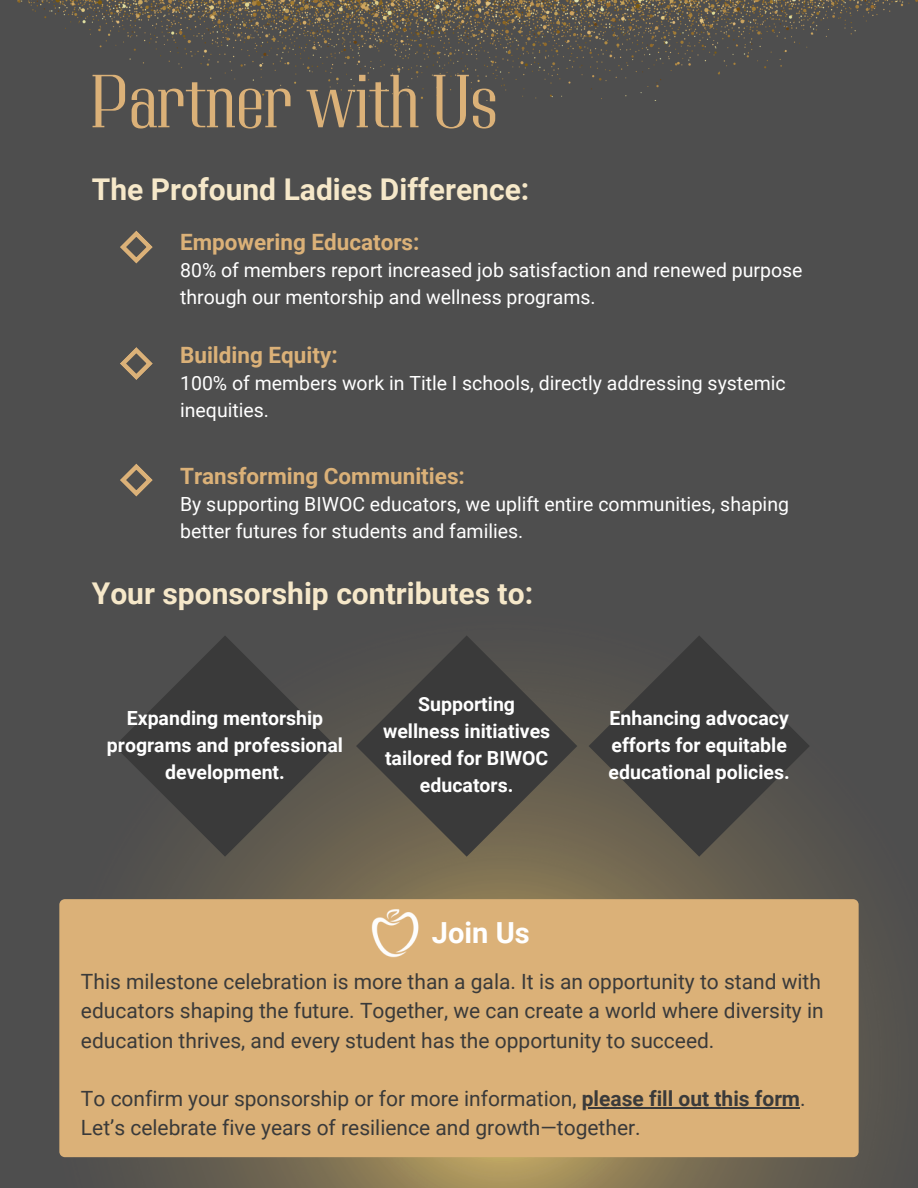
<style>
.page{position:relative;width:918px;height:1188px;background:#4e4e4e}
.page>*{position:absolute;margin:0;border:0;box-sizing:border-box;transform-origin:0 0}
.t1{font:75px "Adirek Serif 400";color:#dbb178}
.t2{font:700 30px "Roboto";color:#f6e8c9}
.t3{font:700 29.1px "Roboto";color:#fff}
.t4{font:700 22.5px "Roboto";color:#dbb178}
.t5{font:21px/29.2px "Roboto";color:#3a3a3a}
.t6{font:19.5px/27px "Roboto";color:#fff}
.t7{font:700 19.5px/27px "Roboto";color:#fff;text-align:center}
.s1{font-weight:700}
</style>
<div class="page">
<img style="left:17px;top:0;width:901px;height:101px">
<img style="left:64px;top:704px;width:810px;height:484px">
<div style="left:59px;top:899px;width:800px;height:258px;background:#dbb178"></div>
<svg style="left:120px;top:463px;width:33px;height:34px"></svg>
<svg style="left:120px;top:347px;width:33px;height:33px"></svg>
<svg style="left:120px;top:230px;width:33px;height:34px"></svg>
<svg style="left:114px;top:636px;width:222px;height:221px"></svg>
<hr style="left:582px;top:1107px;width:218px;height:1px;background:#3a3a3a">
<svg style="left:356px;top:636px;width:221px;height:221px"></svg>
<svg style="left:589px;top:636px;width:221px;height:221px"></svg>
<img style="left:370px;top:904px;width:52px;height:60px">
<p class="t1" style="left:92px;top:58px;width:408px">Partner with Us</p>
<p class="t2" style="left:92px;top:172px;width:439px">The Profound Ladies Difference:</p>
<p class="t4" style="left:180px;top:229px;width:241px">Empowering Educators:</p>
<p class="t6" style="left:180px;top:257px;width:624px">80% of members report increased job satisfaction and renewed purpose through our mentorship and wellness programs.</p>
<p class="t4" style="left:180px;top:342px;width:159px">Building Equity:</p>
<p class="t6" style="left:180px;top:370px;width:607px">100% of members work in Title I schools, directly addressing systemic inequities.</p>
<h2 class="t4" style="left:180px;top:463px;width:286px">Transforming Communities:</h2>
<p class="t6" style="left:180px;top:490px;width:610px">By supporting BIWOC educators, we uplift entire communities, shaping better futures for students and families.</p>
<h3 class="t2" style="left:92px;top:576px;width:443px">Your sponsorship contributes to:</h3>
<h3 class="t7" style="left:107px;top:705px;width:238px">Expanding mentorship programs and professional development.</h3>
<h3 class="t7" style="left:383px;top:691px;width:169px">Supporting wellness initiatives tailored for BIWOC educators.</h3>
<h2 class="t3" style="left:432px;top:916px;width:99px">Join Us</h2>
<p class="t7" style="left:609px;top:705px;width:183px;text-align:left">Enhancing advocacy efforts for equitable educational policies.</p>
<p class="t5" style="left:81px;top:967px;width:744px">This milestone celebration is more than a gala. It is an opportunity to stand with educators shaping the future. Together, we can create a world where diversity in education thrives, and every student has the opportunity to succeed.</p>
<h1 class="t5" style="left:81px;top:1084px;width:726px">To confirm your sponsorship or for more information, <span class="s1">please fill out this form</span>.</h1>
<h2 class="t5" style="left:81px;top:1114px;width:561px">Let’s celebrate five years of resilience and growth—together.</h2>
</div>
